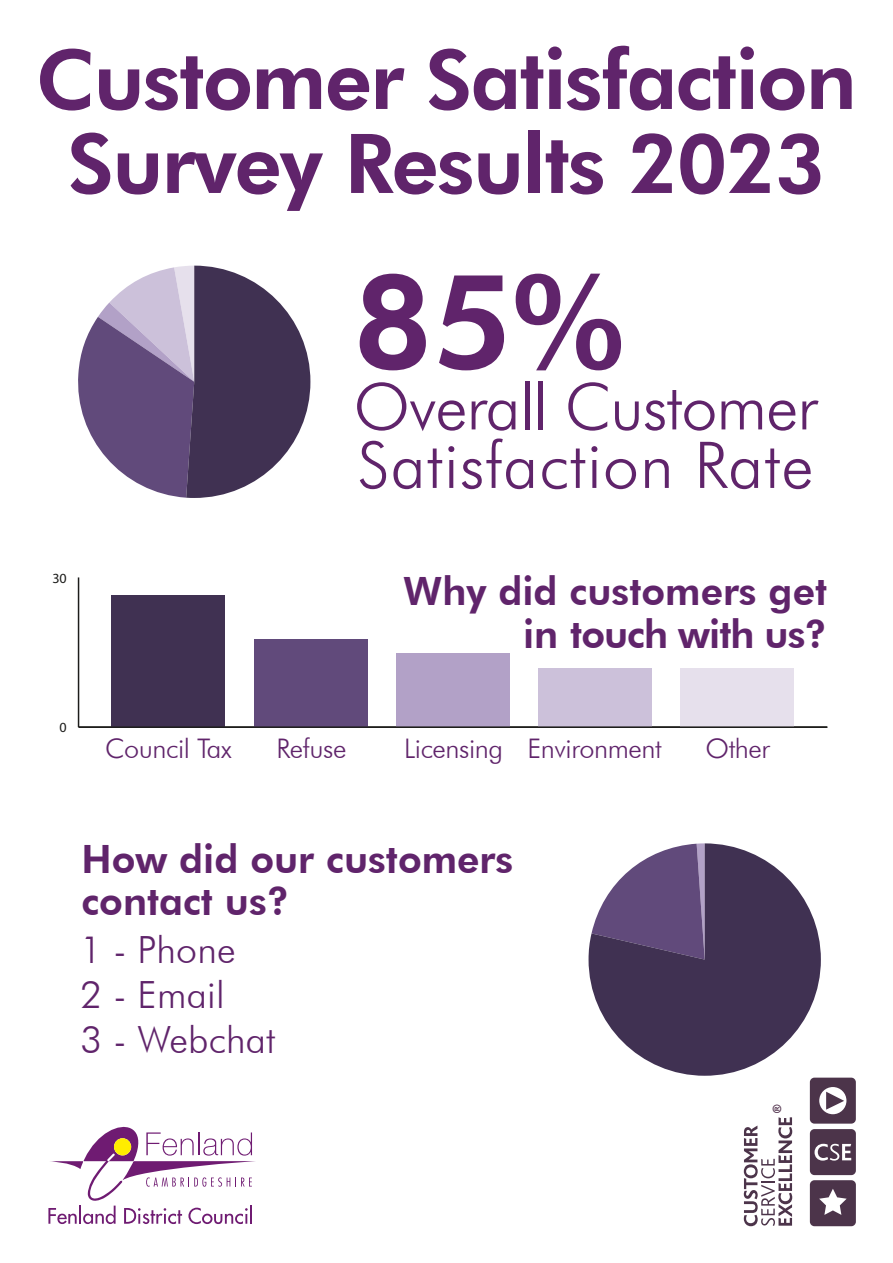
<style>
.page{position:relative;width:893px;height:1263px;background:#fff}
.page>*{position:absolute;margin:0;border:0;box-sizing:border-box;transform-origin:0 0}
.t1{font:800 130.5px "Futura BT";color:#60246b}
.t2{font:800 82.5px/84px "Futura BT";letter-spacing:-.02em;color:#60246b;text-align:center}
.t3{font:300 64.5px/58.5px "Futura BT";color:#60246b}
.t4{font:800 39px/43.5px "Futura BT";color:#60246b;text-align:right}
.t5{font:300 37.5px/45px "Futura BT";letter-spacing:.005em;color:#60246b}
.t6{font:300 27px "Futura BT";letter-spacing:-.015em;color:#60246b}
.t7{font:14.1px "Myriad Pro";color:#1d1d1b}
.t8{font:700 11.4px "Arial";color:#4d2d49}
</style>
<div class="page">
<svg style="left:48px;top:1126px;width:207px;height:98px"></svg>
<div style="left:114px;top:1138px;width:17px;height:17px;background:#ffed00;border-radius:50%"></div>
<svg style="left:744px;top:1117px;width:48px;height:109px"></svg>
<svg style="left:810px;top:1078px;width:46px;height:45px"></svg>
<svg style="left:810px;top:1129px;width:46px;height:97px;background:#6d596b"></svg>
<svg style="left:78px;top:266px;width:232px;height:232px"></svg>
<svg style="left:588px;top:843px;width:233px;height:233px;fill:#403152"></svg>
<hr style="left:78px;top:577px;width:1px;height:150px;background:#1d1d1b">
<div style="left:680px;top:668px;width:114px;height:59px;background:#e6e0ec"></div>
<div style="left:538px;top:668px;width:114px;height:59px;background:#ccc1da"></div>
<div style="left:396px;top:654px;width:114px;height:73px;background:#b2a1c7"></div>
<div style="left:254px;top:639px;width:113px;height:88px;background:#614a7b"></div>
<div style="left:111px;top:595px;width:114px;height:132px;background:#403152"></div>
<hr style="left:79px;top:726px;width:748px;height:2px;background:#1d1d1b">
<h2 class="t2" style="left:36px;top:37px;width:822px">Customer Satisfaction<br>Survey Results 2023</h2>
<h1 class="t1" style="left:353px;top:242px;width:272px">85%</h1>
<h3 class="t3" style="left:354px;top:377px;width:466px">Overall Customer<br>Satisfaction Rate</h3>
<p class="t7" style="left:52px;top:569px;width:16px">30</p>
<p class="t4" style="left:403px;top:569px;width:425px">Why did customers get in touch with us?</p>
<p class="t7" style="left:60px;top:719px;width:9px">0</p>
<p class="t6" style="left:105px;top:732px;width:128px">Council Tax</p>
<p class="t6" style="left:276px;top:732px;width:71px">Refuse</p>
<p class="t6" style="left:404px;top:732px;width:259px">Licensing Environment</p>
<p class="t6" style="left:705px;top:732px;width:66px">Other</p>
<p class="t4" style="left:81px;top:838px;width:433px;line-height:42px;text-align:left">How did our customers contact us?</p>
<p class="t5" style="left:81px;top:927px;width:196px">1 - Phone<br>2 - Email<br>3 - Webchat</p>
<p class="t8" style="left:769px;top:1113px;width:10px;rotate:-90deg">®</p>
</div>
